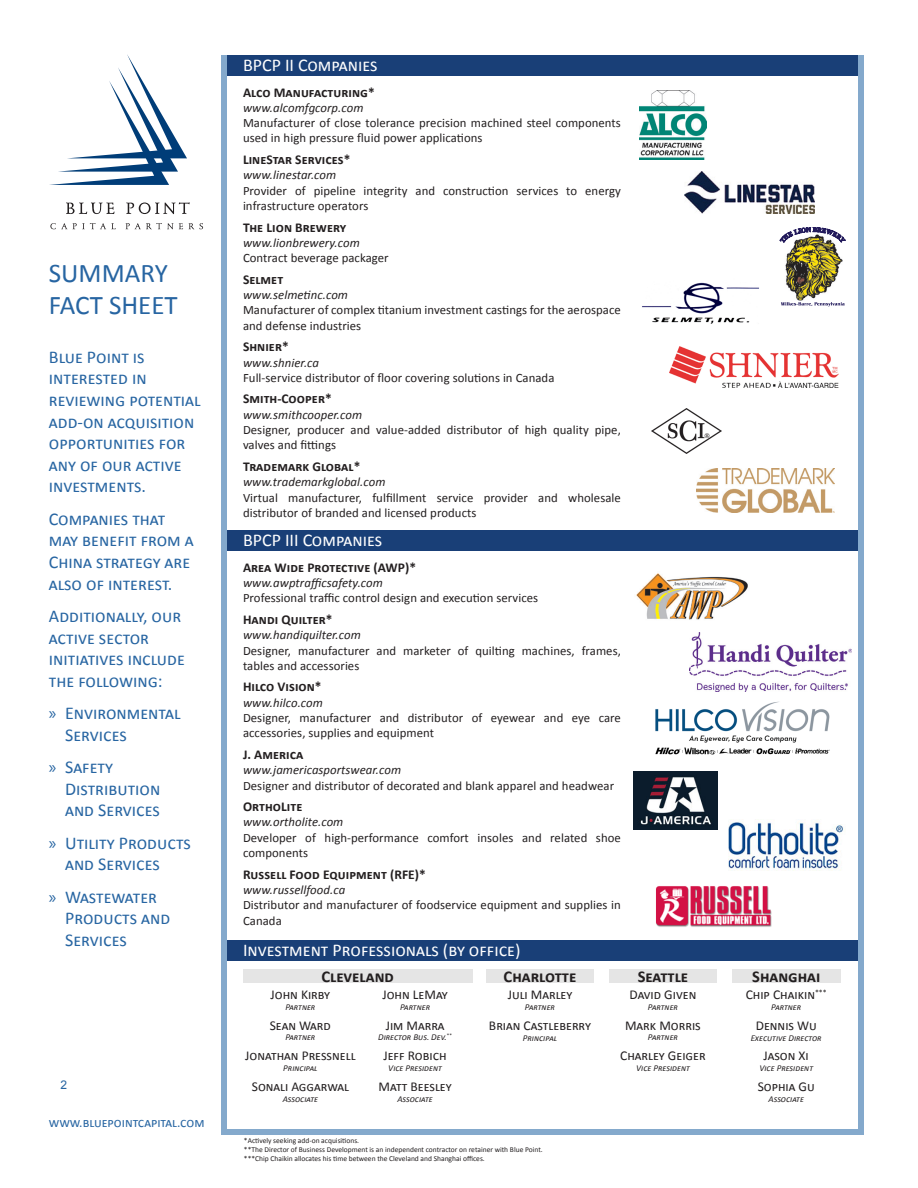
<style>
.page{position:relative;width:918px;height:1188px;background:#fff}
.page>*{position:absolute;margin:0;border:0;box-sizing:border-box;transform-origin:0 0}
.t1{font:27px/32.4px "Calibri";color:#2765a2}
.t2{font:18px/21.6px "Calibri";color:#2765a2}
.t3{font:18px "Calibri";color:#fff}
.t4{font:700 16.5px "Calibri";color:#231f20}
.t5{font:700 13.5px "Calibri";letter-spacing:.005em;color:#231f20}
.t6{font:13.5px "Calibri";color:#231f20}
.t7{font:13.5px "Calibri";color:#2765a2}
.t8{font:12.75px/15.3px "Calibri";letter-spacing:.005em;color:#231f20}
.t9{font:italic 12.75px "Calibri";letter-spacing:.005em;color:#231f20}
.t10{font:12px "Arial";color:#2765a2}
.t11{font:italic 9px "Calibri";color:#231f20}
.t12{font:7.5px "Calibri";color:#231f20}
.s1{font-family:"Myriad Pro"}
</style>
<div class="page">
<div style="left:224px;top:940px;width:640px;height:21px;background:#193f77"></div>
<div style="left:224px;top:530px;width:640px;height:21px;background:#193f77"></div>
<svg style="left:49px;top:54px;width:138px;height:131px"></svg>
<svg style="left:66px;top:203px;width:49px;height:11px"></svg>
<svg style="left:126px;top:202px;width:64px;height:12px"></svg>
<svg style="left:50px;top:223px;width:17px;height:6px"></svg>
<svg style="left:73px;top:223px;width:43px;height:6px"></svg>
<svg style="left:126px;top:223px;width:57px;height:6px"></svg>
<svg style="left:189px;top:223px;width:14px;height:6px"></svg>
<div style="left:224px;top:55px;width:640px;height:20px;background:#193f77"></div>
<div style="left:221px;top:55px;width:6px;height:1080px;background:#84a9cc"></div>
<div style="left:859px;top:55px;width:5px;height:1080px;background:#84a9cc"></div>
<div style="left:222px;top:1129px;width:642px;height:6px;background:#84a9cc"></div>
<div style="left:243px;top:969px;width:229px;height:14px;background:#e5e5e5"></div>
<div style="left:486px;top:969px;width:108px;height:14px;background:#e5e5e5"></div>
<div style="left:609px;top:969px;width:108px;height:14px;background:#e5e5e5"></div>
<div style="left:732px;top:969px;width:108px;height:14px;background:#e5e5e5"></div>
<img style="left:639px;top:91px;width:68px;height:68px">
<img style="left:636px;top:573px;width:112px;height:47px">
<img style="left:785px;top:244px;width:58px;height:57px">
<svg style="left:779px;top:227px;width:67px;height:17px"></svg>
<svg style="left:781px;top:302px;width:64px;height:4px"></svg>
<img style="left:642px;top:282px;width:117px;height:42px">
<img style="left:652px;top:408px;width:69px;height:46px">
<img style="left:670px;top:346px;width:169px;height:41px">
<img style="left:685px;top:172px;width:129px;height:42px">
<img style="left:696px;top:468px;width:138px;height:44px">
<img style="left:633px;top:701px;width:197px;height:75px">
<img style="left:728px;top:821px;width:117px;height:50px">
<img style="left:689px;top:632px;width:163px;height:60px">
<img style="left:656px;top:886px;width:116px;height:41px">
<img style="left:634px;top:772px;width:84px;height:57px">
<h1 class="t1" style="left:49px;top:256px;width:130px">SUMMARY<br>FACT SHEET</h1>
<h2 class="t2" style="left:49px;top:346px;width:153px">Blue Point is interested in reviewing potential add-on acquisition opportunities for any of our active investments.</h2>
<h2 class="t2" style="left:49px;top:508px;width:146px">Companies that may benefit from a<br>China strategy are also of interest.</h2>
<h2 class="t2" style="left:49px;top:605px;width:138px">Additionally, our active sector initiatives include the following:</h2>
<h2 class="t2" style="left:65px;top:702px;width:117px;text-indent:-16px"><span class="s1">»</span> Environmental<br>Services</h2>
<h2 class="t2" style="left:65px;top:756px;width:97px;text-indent:-16px"><span class="s1">»</span> Safety<br>Distribution and Services</h2>
<h2 class="t2" style="left:65px;top:832px;width:127px;text-indent:-16px"><span class="s1">»</span> Utility Products and Services</h2>
<h2 class="t2" style="left:65px;top:886px;width:107px;text-indent:-16px"><span class="s1">»</span> Wastewater<br>Products and<br>Services</h2>
<p class="t10" style="left:61px;top:1076px;width:8px">2</p>
<p class="t7" style="left:49px;top:1113px;width:157px">www.bluepointcapital.com</p>
<p class="t3" style="left:243px;top:52px;width:136px">BPCP II Companies</p>
<p class="t5" style="left:243px;top:82px;width:133px">Alco Manufacturing*</p>
<p class="t9" style="left:243px;top:99px;width:122px">www.alcomfgcorp.com</p>
<p class="t8" style="left:243px;top:115px;width:379px">Manufacturer of close tolerance precision machined steel components used in high pressure fluid power applications</p>
<p class="t5" style="left:243px;top:150px;width:109px">LineStar Services*</p>
<p class="t9" style="left:243px;top:166px;width:95px">www.linestar.com</p>
<p class="t8" style="left:243px;top:182px;width:379px">Provider of pipeline integrity and construction services to energy infrastructure operators</p>
<p class="t5" style="left:243px;top:217px;width:105px">The Lion Brewery</p>
<p class="t9" style="left:243px;top:234px;width:118px">www.lionbrewery.com</p>
<p class="t8" style="left:243px;top:250px;width:147px">Contract beverage packager</p>
<p class="t5" style="left:243px;top:270px;width:42px">Selmet</p>
<p class="t9" style="left:243px;top:286px;width:107px">www.selmetinc.com</p>
<p class="t8" style="left:243px;top:302px;width:379px">Manufacturer of complex titanium investment castings for the aerospace and defense industries</p>
<p class="t5" style="left:243px;top:337px;width:47px">Shnier*</p>
<p class="t9" style="left:243px;top:353px;width:78px">www.shnier.ca</p>
<p class="t8" style="left:243px;top:370px;width:313px">Full-service distributor of floor covering solutions in Canada</p>
<p class="t5" style="left:243px;top:389px;width:90px">Smith-Cooper*</p>
<p class="t9" style="left:243px;top:406px;width:121px">www.smithcooper.com</p>
<p class="t8" style="left:243px;top:422px;width:379px">Designer, producer and value-added distributor of high quality pipe, valves and fittings</p>
<p class="t5" style="left:243px;top:457px;width:119px">Trademark Global*</p>
<p class="t9" style="left:243px;top:473px;width:144px">www.trademarkglobal.com</p>
<p class="t8" style="left:243px;top:489px;width:379px">Virtual manufacturer, fulfillment service provider and wholesale distributor of branded and licensed products</p>
<p class="t3" style="left:243px;top:527px;width:141px">BPCP III Companies</p>
<p class="t5" style="left:243px;top:558px;width:175px">Area Wide Protective (AWP)*</p>
<p class="t9" style="left:243px;top:574px;width:141px">www.awptrafficsafety.com</p>
<p class="t8" style="left:243px;top:590px;width:297px">Professional traffic control design and execution services</p>
<p class="t5" style="left:243px;top:610px;width:91px">Handi Quilter*</p>
<p class="t9" style="left:243px;top:626px;width:119px">www.handiquilter.com</p>
<p class="t8" style="left:243px;top:642px;width:379px">Designer, manufacturer and marketer of quilting machines, frames, tables and accessories</p>
<p class="t5" style="left:243px;top:677px;width:80px">Hilco Vision*</p>
<p class="t9" style="left:243px;top:694px;width:81px">www.hilco.com</p>
<p class="t8" style="left:243px;top:710px;width:379px">Designer, manufacturer and distributor of eyewear and eye care accessories, supplies and equipment</p>
<p class="t5" style="left:243px;top:745px;width:62px">J. America</p>
<p class="t9" style="left:243px;top:761px;width:160px">www.jamericasportswear.com</p>
<p class="t8" style="left:243px;top:777px;width:373px">Designer and distributor of decorated and blank apparel and headwear</p>
<p class="t5" style="left:243px;top:797px;width:61px">OrthoLite</p>
<p class="t9" style="left:243px;top:813px;width:102px">www.ortholite.com</p>
<p class="t8" style="left:243px;top:829px;width:379px">Developer of high-performance comfort insoles and related shoe components</p>
<p class="t5" style="left:243px;top:865px;width:184px">Russell Food Equipment (RFE)*</p>
<p class="t9" style="left:243px;top:881px;width:104px">www.russellfood.ca</p>
<p class="t8" style="left:243px;top:897px;width:379px">Distributor and manufacturer of foodservice equipment and supplies in<br>Canada</p>
<p class="t3" style="left:243px;top:938px;width:279px">Investment Professionals (by office)</p>
<p class="t6" style="left:508px;top:985px;width:66px">Juli Marley</p>
<p class="t11" style="left:525px;top:1001px;width:32px">Partner</p>
<p class="t6" style="left:489px;top:1016px;width:104px">Brian Castleberry</p>
<p class="t11" style="left:523px;top:1031px;width:36px">Principal</p>
<p class="t4" style="left:504px;top:965px;width:74px">Charlotte</p>
<p class="t4" style="left:638px;top:965px;width:52px">Seattle</p>
<p class="t4" style="left:752px;top:965px;width:70px">Shanghai</p>
<p class="t4" style="left:322px;top:965px;width:74px">Cleveland</p>
<p class="t6" style="left:746px;top:985px;width:83px">Chip Chaikin<sup>***</sup></p>
<p class="t11" style="left:771px;top:1001px;width:32px">Partner</p>
<p class="t6" style="left:756px;top:1016px;width:63px">Dennis Wu</p>
<p class="t11" style="left:751px;top:1031px;width:72px">Executive Director</p>
<p class="t6" style="left:764px;top:1047px;width:47px">Jason Xi</p>
<p class="t11" style="left:759px;top:1062px;width:55px">Vice President</p>
<p class="t6" style="left:758px;top:1077px;width:59px">Sophia Gu</p>
<p class="t11" style="left:769px;top:1093px;width:37px">Associate</p>
<p class="t6" style="left:630px;top:985px;width:68px">David Given</p>
<p class="t11" style="left:648px;top:1001px;width:32px">Partner</p>
<p class="t6" style="left:625px;top:1016px;width:77px">Mark Morris</p>
<p class="t11" style="left:648px;top:1031px;width:32px">Partner</p>
<p class="t6" style="left:620px;top:1046px;width:87px">Charley Geiger</p>
<p class="t11" style="left:636px;top:1062px;width:55px">Vice President</p>
<p class="t6" style="left:271px;top:985px;width:61px">John Kirby</p>
<p class="t11" style="left:285px;top:1001px;width:32px">Partner</p>
<p class="t6" style="left:270px;top:1016px;width:63px">Sean Ward</p>
<p class="t11" style="left:285px;top:1031px;width:32px">Partner</p>
<p class="t6" style="left:245px;top:1046px;width:112px">Jonathan Pressnell</p>
<p class="t11" style="left:283px;top:1062px;width:36px">Principal</p>
<p class="t6" style="left:252px;top:1077px;width:98px">Sonali Aggarwal</p>
<p class="t11" style="left:283px;top:1092px;width:37px">Associate</p>
<p class="t6" style="left:382px;top:985px;width:67px">John LeMay</p>
<p class="t11" style="left:400px;top:1001px;width:32px">Partner</p>
<p class="t6" style="left:386px;top:1016px;width:60px">Jim Marra</p>
<p class="t11" style="left:378px;top:1031px;width:75px">Director Bus. Dev.<sup>**</sup></p>
<p class="t6" style="left:383px;top:1046px;width:65px">Jeff Robich</p>
<p class="t11" style="left:388px;top:1062px;width:55px">Vice President</p>
<p class="t6" style="left:379px;top:1077px;width:75px">Matt Beesley</p>
<p class="t11" style="left:397px;top:1092px;width:37px">Associate</p>
<p class="t12" style="left:244px;top:1136px;width:117px">*Actively seeking add-on acquisitions.</p>
<p class="t12" style="left:244px;top:1154px;width:242px">***Chip Chaikin allocates his time between the Cleveland and Shanghai offices.</p>
<p class="t12" style="left:244px;top:1145px;width:300px">**The Director of Business Development is an independent contractor on retainer with Blue Point.</p>
</div>
